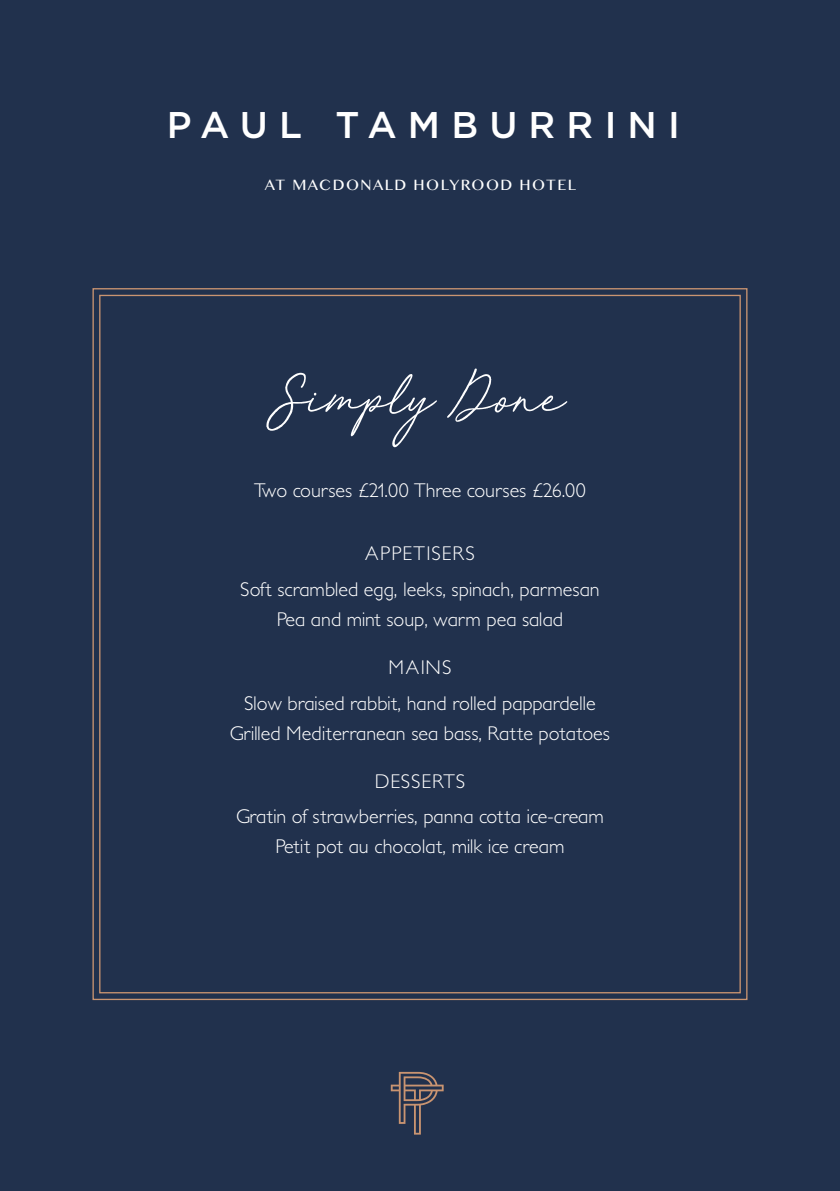
<style>
.page{position:relative;width:840px;height:1191px;background:#fff}
.page>*{position:absolute;margin:0;border:0;box-sizing:border-box;transform-origin:0 0}
.t1{font:50px "Red Vevet";color:#fff}
.t2{font:500 37.2px "Gotham";letter-spacing:.3em;color:#fff}
.t3{font:300 20px/35.6px "Petita";color:#fff;text-align:center}
.t4{font:15px "Lao MN";letter-spacing:.095em;color:#fff}
</style>
<div class="page">
<div style="left:0;top:0;width:839px;height:1191px;background:#21314d"></div>
<svg style="left:92px;top:288px;width:655px;height:712px"></svg>
<svg style="left:390px;top:1071px;width:53px;height:63px"></svg>
<h2 class="t2" style="left:167px;top:101px;width:514px">PAUL TAMBURRINI</h2>
<p class="t4" style="left:264px;top:174px;width:313px">AT MACDONALD HOLYROOD HOTEL</p>
<h1 class="t1" style="left:275px;top:362px;width:291px">Simply Done</h1>
<p class="t3" style="left:254px;top:472px;width:333px">Two courses £21.00 Three courses £26.00</p>
<p class="t3" style="left:240px;top:536px;width:360px">APPETISERS<br>Soft scrambled egg, leeks, spinach, parmesan</p>
<p class="t3" style="left:277px;top:602px;width:287px">Pea and mint soup, warm pea salad</p>
<p class="t3" style="left:244px;top:650px;width:353px">MAINS<br>Slow braised rabbit, hand rolled pappardelle</p>
<p class="t3" style="left:230px;top:715px;width:381px">Grilled Mediterranean sea bass, Ratte potatoes</p>
<p class="t3" style="left:236px;top:763px;width:369px">DESSERTS<br>Gratin of strawberries, panna cotta ice-cream</p>
<p class="t3" style="left:275px;top:829px;width:290px">Petit pot au chocolat, milk ice cream</p>
</div>
